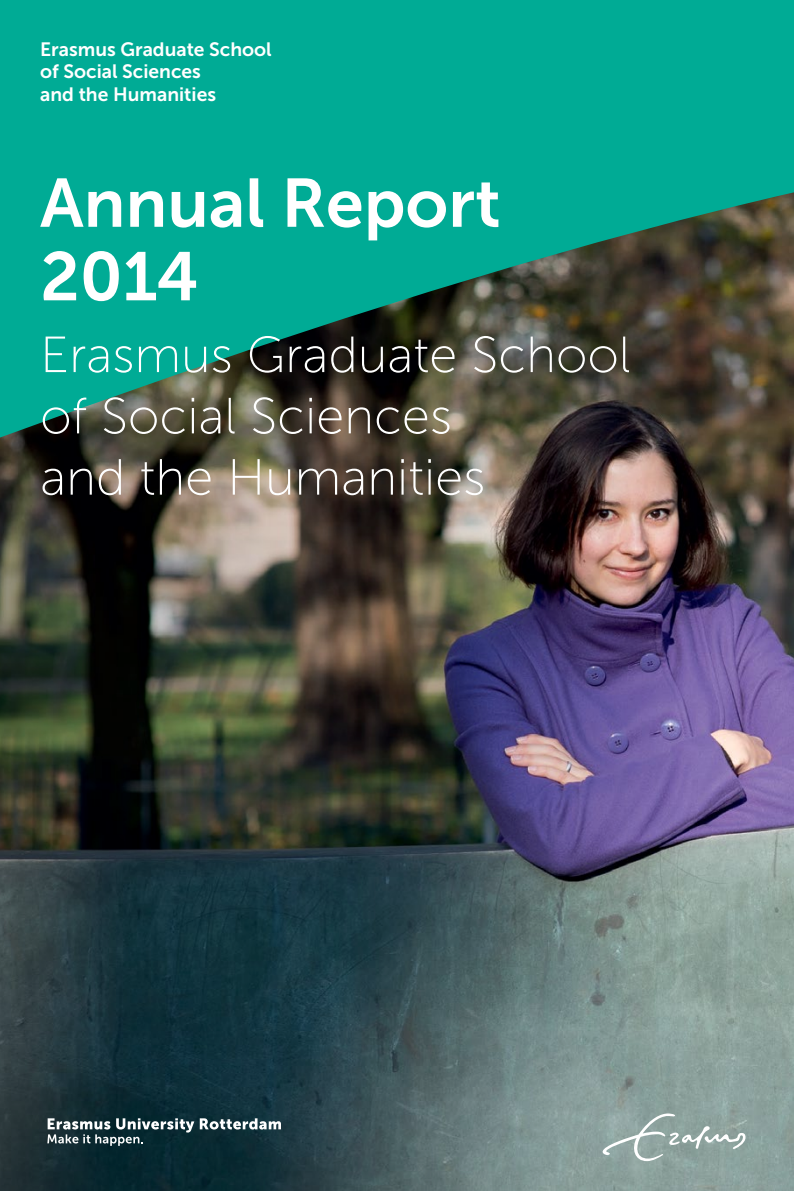
<style>
.page{position:relative;width:794px;height:1191px;background:#fff}
.page>*{position:absolute;margin:0;border:0;box-sizing:border-box;transform-origin:0 0}
.t1{font:68.25px/73.5px "Museo Sans 700";color:#fff}
.t2{font:50.75px/61.2px "Museo Sans 100";color:#fff}
.t3{font:19.25px/22.8px "Museo Sans 700";color:#fff}
</style>
<div class="page">
<img style="left:674px;top:557px;width:120px;height:634px">
<img style="left:0;top:557px;width:674px;height:634px">
<svg style="left:0;top:0;width:794px;height:557px;background:#237d6b"></svg>
<svg style="left:200px;top:1118px;width:81px;height:11px"></svg>
<svg style="left:47px;top:1118px;width:147px;height:27px;background:#4a6066"></svg>
<svg style="left:602px;top:1113px;width:143px;height:48px;background:#9baeaa"></svg>
<p class="t3" style="left:40px;top:38px;width:233px">Erasmus Graduate School of Social Sciences<br>and the Humanities</p>
<h1 class="t1" style="left:40px;top:166px;width:462px">Annual Report<br>2014</h1>
<p class="t2" style="left:40px;top:324px;width:592px">Erasmus Graduate School of Social Sciences<br>and the Humanities</p>
</div>
